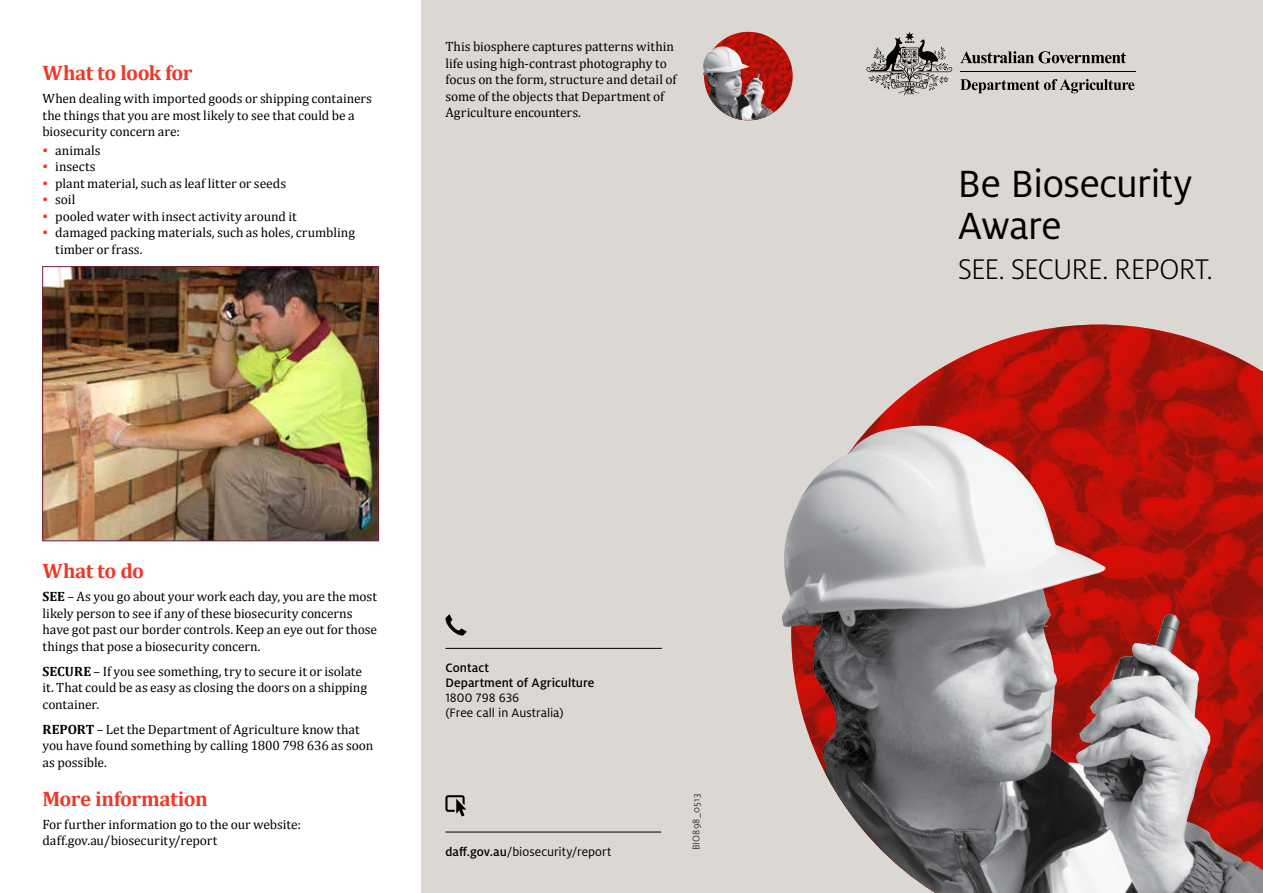
<style>
.page{position:relative;width:1263px;height:893px;background:#fff}
.page>*{position:absolute;margin:0;border:0;box-sizing:border-box;transform-origin:0 0}
.t1{font:42px/42px "Milo Pro";letter-spacing:-.02em;color:#000}
.t2{font:300 31.5px "Milo Pro";letter-spacing:-.025em;color:#000}
.t3{font:700 21px "Cambria";letter-spacing:-.025em;color:#ef3829}
.t4{font:13.5px/16.5px "Cambria";letter-spacing:-.005em;color:#000}
.t5{font:13.5px/15px "Milo Pro";color:#000}
.t6{font:500 13.5px/15px "Milo Pro";color:#000}
.t7{font:300 10.5px "Milo Pro";letter-spacing:.02em;color:#000}
.s1{font-size:12.75px;color:#ef3829}
.s2{font-weight:700}
.s3{font-weight:500}
</style>
<div class="page">
<div style="left:421px;top:0;width:842px;height:893px;background:#dbd7d3"></div>
<hr style="left:445px;top:832px;width:216px;height:1px;background:#000">
<svg style="left:445px;top:795px;width:21px;height:21px"></svg>
<img style="left:715px;top:32px;width:78px;height:80px">
<img style="left:703px;top:47px;width:71px;height:73px">
<img style="left:870px;top:325px;width:393px;height:102px">
<img style="left:782px;top:427px;width:481px;height:466px">
<hr style="left:445px;top:648px;width:217px;height:1px;background:#000">
<svg style="left:445px;top:614px;width:22px;height:22px"></svg>
<img style="left:45px;top:268px;width:332px;height:271px">
<div style="left:43px;top:266px;width:336px;height:275px;border:1px solid #731b36"></div>
<svg style="left:960px;top:51px;width:166px;height:12px"></svg>
<hr style="left:960px;top:71px;width:176px;height:1px;background:#020202">
<svg style="left:960px;top:79px;width:174px;height:14px"></svg>
<svg style="left:866px;top:32px;width:86px;height:63px"></svg>
<h3 class="t3" style="left:43px;top:58px;width:151px">What to look for</h3>
<p class="t4" style="left:43px;top:90px;width:331px">When dealing with imported goods or shipping containers the things that you are most likely to see that could be a biosecurity concern are:</p>
<p class="t4" style="left:43px;top:142px;width:60px"><span class="s1">•</span> animals</p>
<p class="t4" style="left:43px;top:158px;width:55px"><span class="s1">•</span> insects</p>
<p class="t4" style="left:43px;top:175px;width:245px"><span class="s1">•</span> plant material, such as leaf litter or seeds</p>
<p class="t4" style="left:43px;top:191px;width:34px"><span class="s1">•</span> soil</p>
<p class="t4" style="left:43px;top:208px;width:256px"><span class="s1">•</span> pooled water with insect activity around it</p>
<p class="t4" style="left:55px;top:224px;width:301px;text-indent:-13px"><span class="s1">•</span> damaged packing materials, such as holes, crumbling timber or frass.</p>
<p class="t4" style="left:445px;top:38px;width:233px">This biosphere captures patterns within life using high-contrast photography to focus on the form, structure and detail of some of the objects that Department of Agriculture encounters.</p>
<h3 class="t3" style="left:43px;top:556px;width:103px">What to do</h3>
<p class="t4" style="left:43px;top:588px;width:336px"><span class="s2">SEE</span> – As you go about your work each day, you are the most likely person to see if any of these biosecurity concerns have got past our border controls. Keep an eye out for those things that pose a biosecurity concern.</p>
<p class="t4" style="left:43px;top:663px;width:326px"><span class="s2">SECURE</span> – If you see something, try to secure it or isolate it. That could be as easy as closing the doors on a shipping container.</p>
<p class="t4" style="left:43px;top:721px;width:332px"><span class="s2">REPORT</span> – Let the Department of Agriculture know that you have found something by calling 1800 798 636 as soon as possible.</p>
<h3 class="t3" style="left:43px;top:784px;width:167px">More information</h3>
<p class="t4" style="left:43px;top:816px;width:260px">For further information go to the our website: daff.gov.au/biosecurity/report</p>
<p class="t6" style="left:445px;top:660px;width:151px">Contact<br>Department of Agriculture</p>
<p class="t5" style="left:445px;top:690px;width:120px">1800 798 636<br>(Free call in Australia)</p>
<p class="t5" style="left:445px;top:844px;width:167px"><span class="s3">daff.gov.au</span>/biosecurity/report</p>
<p class="t7" style="left:690px;top:850px;width:58px;rotate:-90deg">BIO898_0513</p>
<h1 class="t1" style="left:963px;top:159px;width:236px">This is a Cover</h1>
<h1 class="t1" style="left:958px;top:164px;width:236px">Be Biosecurity<br>Aware</h1>
<h2 class="t2" style="left:958px;top:251px;width:257px">SEE. SECURE. REPORT.</h2>
<h2 class="t2" style="left:963px;top:247px;width:172px">This is a Cover</h2>
</div>
